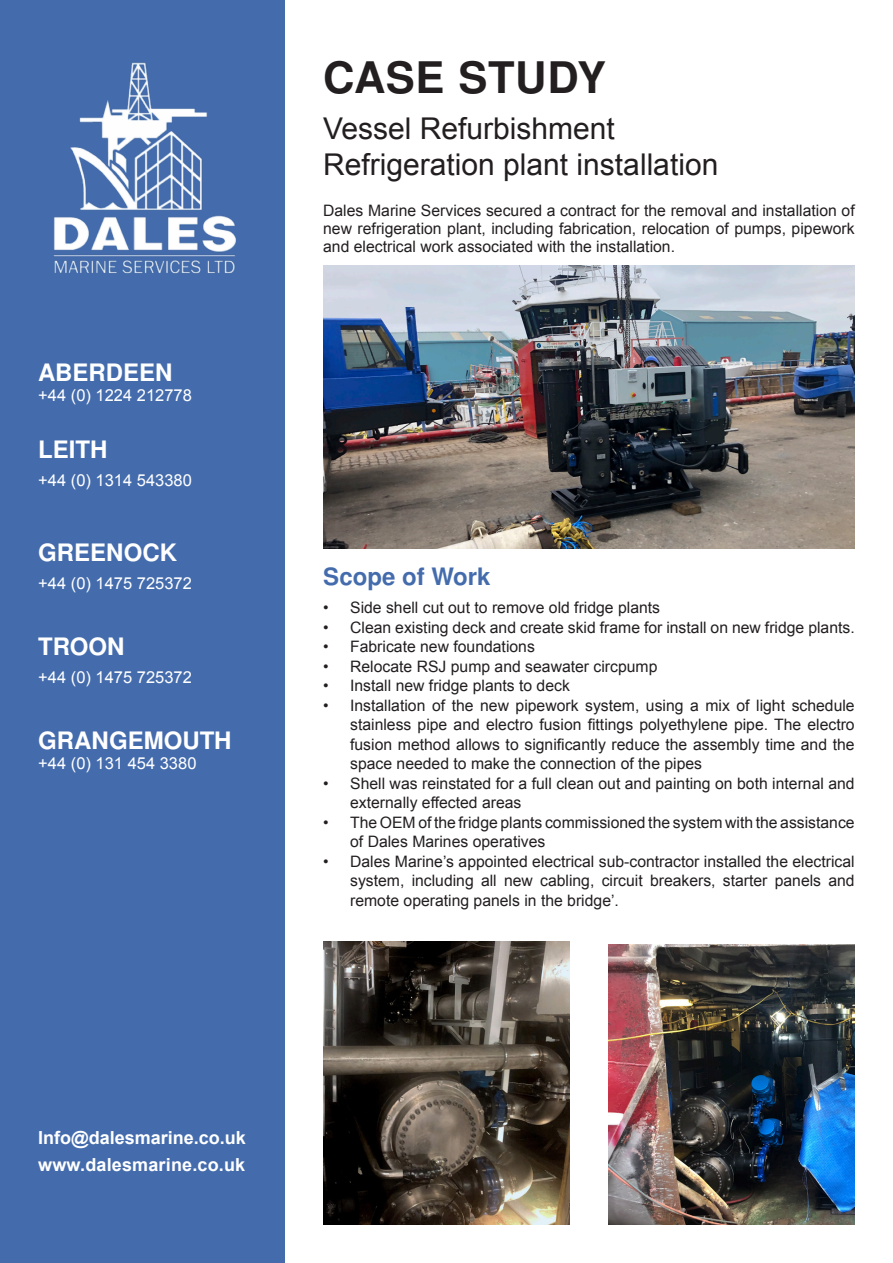
<style>
.page{position:relative;width:893px;height:1263px;background:#fff}
.page>*{position:absolute;margin:0;border:0;box-sizing:border-box;transform-origin:0 0}
.t1{font:700 43.5px "Nimbus San L";letter-spacing:.015em;color:#231f20}
.t2{font:30px/36px "Arial";color:#231f20}
.t3{font:700 24px "Nimbus San L";color:#fff}
.SUBHEADER{font:700 24px "Nimbus San L";color:#446cad}
.t4{font:700 18px/27px "Arial";color:#fff}
.t5{font:16.5px "Arial";color:#fff}
.bullet{font:15.75px/19.5px "Arial";color:#231f20;text-align:justify}
</style>
<div class="page">
<div style="left:0;top:0;width:285px;height:1263px;background:#446cad"></div>
<img style="left:53px;top:62px;width:183px;height:212px">
<img style="left:608px;top:944px;width:247px;height:281px">
<img style="left:323px;top:942px;width:247px;height:283px">
<img style="left:323px;top:266px;width:532px;height:283px">
<h3 class="t3" style="left:38px;top:355px;width:136px">ABERDEEN</h3>
<p class="t5" style="left:38px;top:384px;width:155px">+44 (0) 1224 212778</p>
<h3 class="t3" style="left:38px;top:432px;width:71px">LEITH</h3>
<p class="t5" style="left:38px;top:470px;width:155px">+44 (0) 1314 543380</p>
<h3 class="t3" style="left:38px;top:535px;width:140px">GREENOCK</h3>
<p class="t5" style="left:38px;top:573px;width:155px">+44 (0) 1475 725372</p>
<h3 class="t3" style="left:38px;top:629px;width:88px">TROON</h3>
<p class="t5" style="left:38px;top:666px;width:155px">+44 (0) 1475 725372</p>
<h3 class="t3" style="left:38px;top:723px;width:195px">GRANGEMOUTH</h3>
<p class="t5" style="left:38px;top:752px;width:160px">+44 (0) 131 454 3380</p>
<h1 class="t1" style="left:323px;top:47px;width:285px">CASE STUDY</h1>
<p class="t2" style="left:323px;top:111px;width:397px">Vessel Refurbishment<br>Refrigeration plant installation</p>
<p class="bullet" style="left:323px;top:202px;width:533px;line-height:18px">Dales Marine Services secured a contract for the removal and installation of new refrigeration plant, including fabrication, relocation of pumps, pipework and electrical work associated with the installation.</p>
<p class="SUBHEADER" style="left:323px;top:559px;width:169px">Scope of Work</p>
<p class="bullet" style="left:323px;top:598px;width:338px">• Side shell cut out to remove old fridge plants</p>
<p class="bullet" style="left:323px;top:618px;width:533px">• Clean existing deck and create skid frame for install on new fridge plants.</p>
<p class="bullet" style="left:323px;top:637px;width:213px">• Fabricate new foundations</p>
<p class="bullet" style="left:323px;top:657px;width:336px">• Relocate RSJ pump and seawater circpump</p>
<p class="bullet" style="left:323px;top:676px;width:248px">• Install new fridge plants to deck</p>
<p class="bullet" style="left:350px;top:696px;width:506px;text-indent:-27px">• Installation of the new pipework system, using a mix of light schedule stainless pipe and electro fusion fittings polyethylene pipe. The electro fusion method allows to significantly reduce the assembly time and the space needed to make the connection of the pipes</p>
<p class="bullet" style="left:350px;top:774px;width:506px;text-indent:-27px">• Shell was reinstated for a full clean out and painting on both internal and externally effected areas</p>
<p class="bullet" style="left:350px;top:813px;width:506px;text-indent:-27px">• The OEM of the fridge plants commissioned the system with the assistance of Dales Marines operatives</p>
<p class="bullet" style="left:350px;top:852px;width:506px;text-indent:-27px">• Dales Marine’s appointed electrical sub-contractor installed the electrical system, including all new cabling, circuit breakers, starter panels and remote operating panels in the bridge’.</p>
<p class="t4" style="left:38px;top:1125px;width:209px">Info@dalesmarine.co.uk www.dalesmarine.co.uk</p>
</div>
